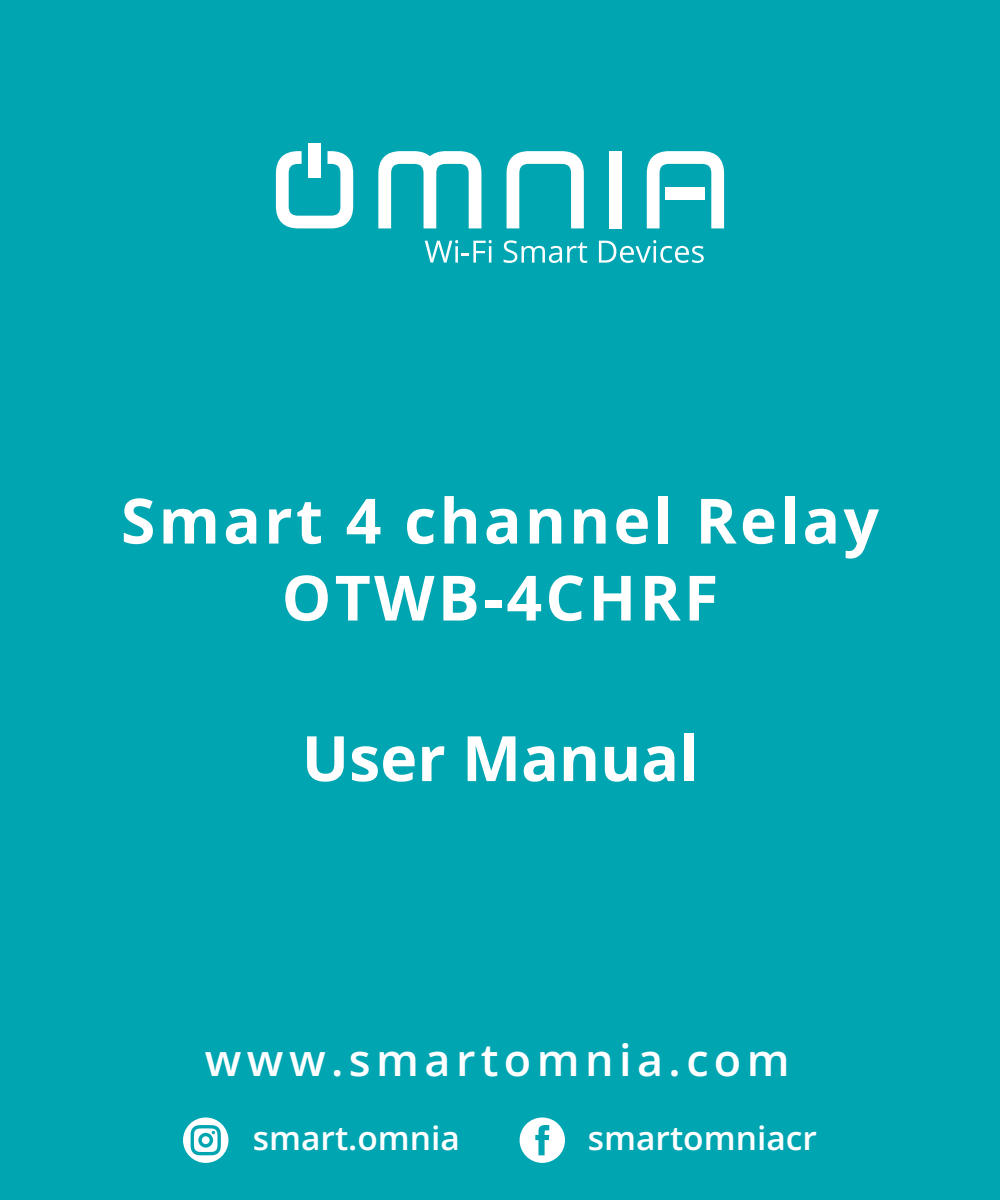
<style>
.page{position:relative;width:1000px;height:1200px;background:#00a5b2}
.page>*{position:absolute;margin:0;border:0;box-sizing:border-box;transform-origin:0 0}
.t1{font:700 62.7px "Open Sans";color:#fff}
.t2{font:700 62.5px "Open Sans";letter-spacing:.05em;color:#fff}
.t3{font:600 45px "Open Sans";letter-spacing:.12em;color:#fff}
.t4{font:600 33.5px "Open Sans";color:#fff}
</style>
<div class="page">
<svg style="left:425px;top:240px;width:67px;height:23px"></svg>
<svg style="left:504px;top:240px;width:83px;height:23px"></svg>
<svg style="left:599px;top:240px;width:105px;height:23px"></svg>
<svg style="left:378px;top:151px;width:103px;height:77px"></svg>
<svg style="left:507px;top:151px;width:77px;height:77px"></svg>
<div style="left:609px;top:151px;width:13px;height:77px;background:#fff"></div>
<svg style="left:647px;top:151px;width:77px;height:77px"></svg>
<div style="left:666px;top:187px;width:39px;height:12px;background:#fff"></div>
<svg style="left:276px;top:151px;width:77px;height:77px"></svg>
<div style="left:308px;top:144px;width:13px;height:34px;background:#fff"></div>
<svg style="left:520px;top:1117px;width:45px;height:46px"></svg>
<svg style="left:183px;top:1117px;width:45px;height:46px"></svg>
<p class="t2" style="left:121px;top:477px;width:760px">Smart 4 channel Relay</p>
<p class="t2" style="left:282px;top:554px;width:438px">OTWB-4CHRF</p>
<p class="t1" style="left:302px;top:714px;width:398px">User Manual</p>
<p class="t3" style="left:205px;top:1029px;width:586px">www.smartomnia.com</p>
<p class="t4" style="left:253px;top:1115px;width:209px">smart.omnia</p>
<p class="t4" style="left:588px;top:1115px;width:231px">smartomniacr</p>
</div>
